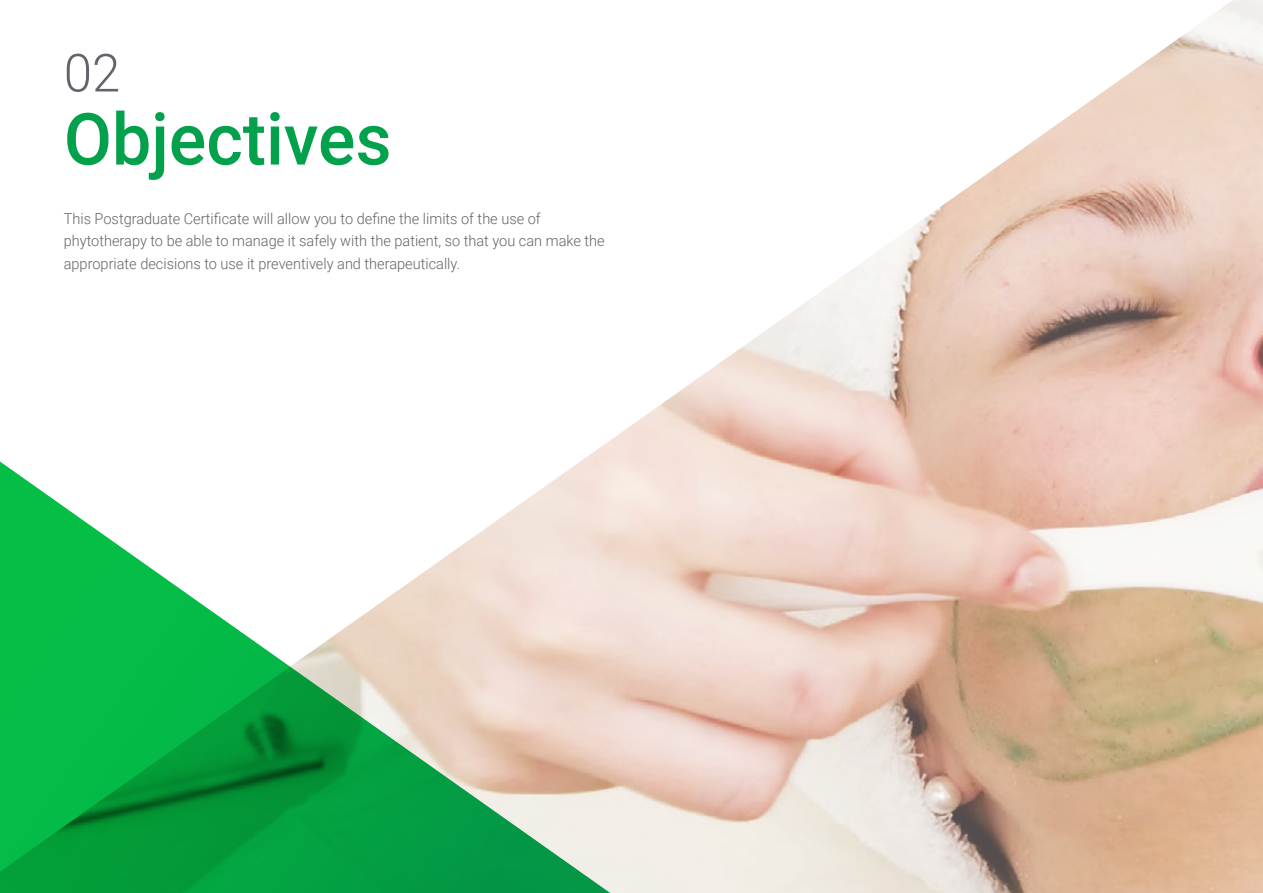
<style>
.page{position:relative;width:1263px;height:893px;background:#fff}
.page>*{position:absolute;margin:0;border:0;box-sizing:border-box;transform-origin:0 0}
.t1{font:500 72px "Roboto";color:#04a14d}
.t2{font:300 52.5px "Roboto";color:#61646a}
.t3{font:300 15px/22.5px "Roboto";color:#61646a}
</style>
<div class="page">
<img style="left:603px;top:0;width:660px;height:893px">
<svg style="left:0;top:446px;width:640px;height:447px"></svg>
<h2 class="t2" style="left:64px;top:36px;width:58px">02</h2>
<h1 class="t1" style="left:64px;top:89px;width:329px">Objectives</h1>
<p class="t3" style="left:64px;top:207px;width:542px">This Postgraduate Certificate will allow you to define the limits of the use of phytotherapy to be able to manage it safely with the patient, so that you can make the appropriate decisions to use it preventively and therapeutically.</p>
</div>
